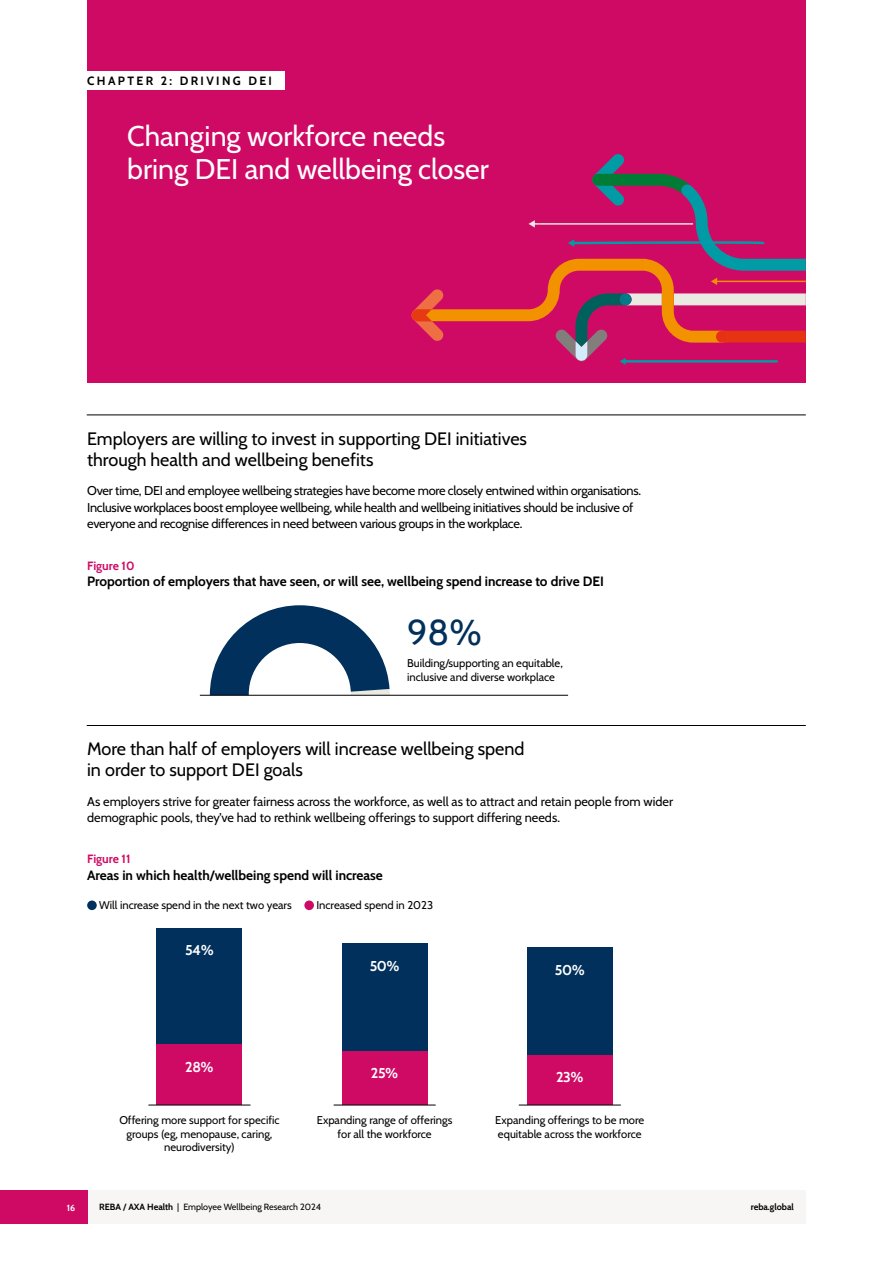
<style>
.page{position:relative;width:893px;height:1263px;background:#fff}
.page>*{position:absolute;margin:0;border:0;box-sizing:border-box;transform-origin:0 0}
.t1{font:36px "Cabin";color:#00305b}
.t2{font:28.5px/33px "Cabin";color:#fff}
.t3{font:18px/21px "Cabin";color:#000}
.t4{font:700 14.25px "Cabin";letter-spacing:-.03em;color:#fff}
.t5{font:700 13.5px "Cabin";color:#000}
.t6{font:12.75px/16.5px "Cabin";letter-spacing:-.02em;color:#000}
.t7{font:12.75px/16.5px "Cabin";color:#000}
.t8{font:700 12px "Cabin";letter-spacing:.2em;color:#000}
.t9{font:700 12px "Cabin";color:#cf0a65}
.t10{font:11.25px/13.5px "Cabin";color:#000}
.t11{font:9px "Cabin";color:#000}
.t12{font:700 9px "Cabin";color:#000}
.t13{font:700 9px "Cabin";color:#fff}
.s1{font-weight:700}
</style>
<div class="page">
<div style="left:87px;top:1191px;width:719px;height:33px;background:#f7f6f4"></div>
<div style="left:0;top:1191px;width:87px;height:33px;background:#cf0a65"></div>
<div style="left:157px;top:928px;width:85px;height:116px;background:#00305b"></div>
<div style="left:342px;top:943px;width:85px;height:108px;background:#00305b"></div>
<div style="left:527px;top:947px;width:85px;height:108px;background:#00305b"></div>
<div style="left:157px;top:1044px;width:85px;height:61px;background:#cf0a65"></div>
<div style="left:342px;top:1051px;width:85px;height:54px;background:#cf0a65"></div>
<div style="left:527px;top:1055px;width:85px;height:50px;background:#cf0a65"></div>
<hr style="left:87px;top:415px;width:719px;height:1px;background:#000">
<div style="left:87px;top:0;width:719px;height:382px;background:#cf0a65"></div>
<svg style="left:210px;top:605px;width:180px;height:90px"></svg>
<div style="left:249px;top:643px;width:102px;height:102px;background:#fff;border-radius:50%"></div>
<hr style="left:200px;top:695px;width:368px;height:1px;background:#000">
<div style="left:0;top:71px;width:285px;height:18px;background:#fff"></div>
<div style="left:87px;top:900px;width:10px;height:10px;background:#00305b;border-radius:50%"></div>
<div style="left:304px;top:900px;width:10px;height:10px;background:#cf0a65;border-radius:50%"></div>
<hr style="left:87px;top:725px;width:719px;height:1px;background:#000">
<hr style="left:148px;top:1105px;width:102px;height:1px;background:#000">
<hr style="left:334px;top:1105px;width:102px;height:1px;background:#000">
<hr style="left:519px;top:1105px;width:102px;height:1px;background:#000">
<svg style="left:411px;top:154px;width:395px;height:211px"></svg>
<p class="t8" style="left:87px;top:71px;width:186px">CHAPTER 2: DRIVING DEI</p>
<h2 class="t2" style="left:127px;top:117px;width:363px">Changing workforce needs bring DEI and wellbeing closer</h2>
<h3 class="t3" style="left:87px;top:427px;width:441px">Employers are willing to invest in supporting DEI initiatives through health and wellbeing benefits</h3>
<p class="t6" style="left:87px;top:482px;width:555px">Over time, DEI and employee wellbeing strategies have become more closely entwined within organisations.<br>Inclusive workplaces boost employee wellbeing, while health and wellbeing initiatives should be inclusive of everyone and recognise differences in need between various groups in the workplace.</p>
<p class="t9" style="left:87px;top:556px;width:49px">Figure 10</p>
<p class="t5" style="left:87px;top:571px;width:518px">Proportion of employers that have seen, or will see, wellbeing spend increase to drive DEI</p>
<h1 class="t1" style="left:407px;top:604px;width:76px">98%</h1>
<p class="t10" style="left:407px;top:656px;width:157px">Building/supporting an equitable, inclusive and diverse workplace</p>
<h3 class="t3" style="left:87px;top:737px;width:439px">More than half of employers will increase wellbeing spend in order to support DEI goals</h3>
<p class="t7" style="left:87px;top:792px;width:587px">As employers strive for greater fairness across the workforce, as well as to attract and retain people from wider demographic pools, they’ve had to rethink wellbeing offerings to support differing needs.</p>
<p class="t9" style="left:87px;top:850px;width:45px">Figure 11</p>
<p class="t5" style="left:87px;top:864px;width:297px">Areas in which health/wellbeing spend will increase</p>
<p class="t10" style="left:99px;top:897px;width:194px">Will increase spend in the next two years</p>
<p class="t10" style="left:316px;top:897px;width:118px">Increased spend in 2023</p>
<p class="t4" style="left:185px;top:939px;width:30px">54%</p>
<p class="t4" style="left:185px;top:1055px;width:30px">28%</p>
<p class="t4" style="left:370px;top:954px;width:31px">50%</p>
<p class="t4" style="left:555px;top:958px;width:31px">50%</p>
<p class="t4" style="left:371px;top:1062px;width:29px">25%</p>
<p class="t4" style="left:556px;top:1066px;width:29px">23%</p>
<p class="t10" style="left:119px;top:1113px;width:162px;text-align:center">Offering more support for specific groups (eg, menopause, caring, neurodiversity)</p>
<p class="t10" style="left:317px;top:1113px;width:137px;text-align:center">Expanding range of offerings for all the workforce</p>
<p class="t10" style="left:495px;top:1113px;width:151px">Expanding offerings to be more equitable across the workforce</p>
<p class="t13" style="left:67px;top:1201px;width:10px">16</p>
<p class="t11" style="left:99px;top:1200px;width:223px"><span class="s1">REBA / AXA Health</span> | Employee Wellbeing Research 2024</p>
<p class="t12" style="left:751px;top:1200px;width:45px">reba.global</p>
</div>
